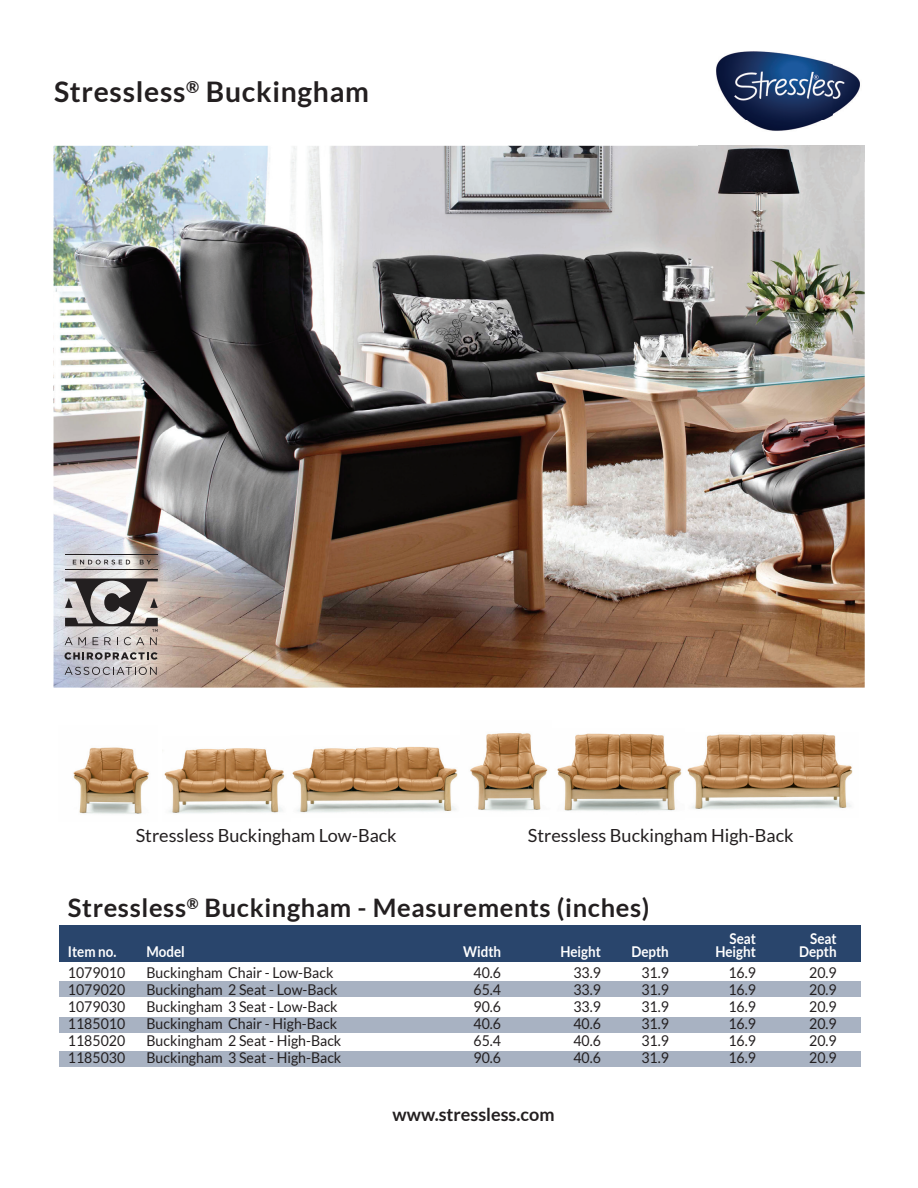
<style>
.page{position:relative;width:918px;height:1188px;background:#fff}
.page>*{position:absolute;margin:0;border:0;box-sizing:border-box;transform-origin:0 0}
.t1{font:700 28.35px "Lato";letter-spacing:.025em;color:#231f20}
.t2{font:700 25.5px "Lato";letter-spacing:.025em;color:#231f20}
.t3{font:18.15px "Lato";color:#231f20}
.t4{font:700 18px "Lato";color:#231f20}
.t5{font:14.85px "Lato";color:#231f20;scale:.95 1}
.t6{font:700 14.85px "Lato";color:#fff;scale:.9 1}
</style>
<div class="page">
<img style="left:54px;top:146px;width:811px;height:542px">
<img style="left:698px;top:51px;width:135px;height:95px">
<img style="left:833px;top:65px;width:32px;height:81px">
<img style="left:698px;top:146px;width:167px;height:16px">
<img style="left:162px;top:748px;width:123px;height:66px">
<img style="left:73px;top:747px;width:76px;height:67px">
<img style="left:292px;top:746px;width:166px;height:67px">
<img style="left:687px;top:734px;width:166px;height:76px">
<img style="left:557px;top:733px;width:125px;height:78px">
<img style="left:470px;top:733px;width:78px;height:78px">
<div style="left:59px;top:1051px;width:802px;height:15px;background:#a8b2c2"></div>
<div style="left:59px;top:981px;width:802px;height:15px;background:#a8b2c2"></div>
<div style="left:59px;top:1017px;width:802px;height:15px;background:#a8b2c2"></div>
<div style="left:59px;top:925px;width:802px;height:37px;background:#29456c"></div>
<hr style="left:65px;top:554px;width:93px;height:1px;background:#231f20">
<hr style="left:65px;top:569px;width:93px;height:1px;background:#231f20">
<svg style="left:73px;top:560px;width:78px;height:5px"></svg>
<svg style="left:65px;top:652px;width:93px;height:8px"></svg>
<svg style="left:65px;top:667px;width:92px;height:8px"></svg>
<svg style="left:65px;top:578px;width:93px;height:67px"></svg>
<h1 class="t1" style="left:54px;top:76px;width:317px">Stressless<sup>®</sup> Buckingham</h1>
<p class="t3" style="left:136px;top:825px;width:263px">Stressless Buckingham Low-Back</p>
<p class="t3" style="left:528px;top:825px;width:267px">Stressless Buckingham High-Back</p>
<h2 class="t2" style="left:68px;top:893px;width:583px">Stressless<sup>®</sup> Buckingham - Measurements (inches)</h2>
<p class="t6" style="left:730px;top:930px;width:31px">Seat</p>
<p class="t6" style="left:810px;top:930px;width:31px">Seat</p>
<p class="t6" style="left:68px;top:943px;width:55px">Item no.</p>
<p class="t6" style="left:146px;top:943px;width:44px">Model</p>
<p class="t6" style="left:463px;top:943px;width:44px">Width</p>
<p class="t6" style="left:560px;top:943px;width:47px">Height</p>
<p class="t6" style="left:631px;top:943px;width:43px">Depth</p>
<p class="t6" style="left:715px;top:943px;width:47px">Height</p>
<p class="t6" style="left:799px;top:943px;width:43px">Depth</p>
<p class="t5" style="left:68px;top:964px;width:62px">1079010</p>
<p class="t5" style="left:146px;top:964px;width:198px">Buckingham Chair - Low-Back</p>
<p class="t5" style="left:474px;top:964px;width:31px">40.6</p>
<p class="t5" style="left:573px;top:964px;width:31px">33.9</p>
<p class="t5" style="left:641px;top:964px;width:31px">31.9</p>
<p class="t5" style="left:728px;top:964px;width:31px">16.9</p>
<p class="t5" style="left:809px;top:964px;width:31px">20.9</p>
<p class="t5" style="left:68px;top:981px;width:62px">1079020</p>
<p class="t5" style="left:146px;top:981px;width:203px">Buckingham 2 Seat - Low-Back</p>
<p class="t5" style="left:474px;top:981px;width:31px">65.4</p>
<p class="t5" style="left:573px;top:981px;width:31px">33.9</p>
<p class="t5" style="left:641px;top:981px;width:31px">31.9</p>
<p class="t5" style="left:728px;top:981px;width:31px">16.9</p>
<p class="t5" style="left:809px;top:981px;width:31px">20.9</p>
<p class="t5" style="left:68px;top:998px;width:62px">1079030</p>
<p class="t5" style="left:146px;top:998px;width:203px">Buckingham 3 Seat - Low-Back</p>
<p class="t5" style="left:474px;top:998px;width:31px">90.6</p>
<p class="t5" style="left:573px;top:998px;width:31px">33.9</p>
<p class="t5" style="left:641px;top:998px;width:31px">31.9</p>
<p class="t5" style="left:728px;top:998px;width:31px">16.9</p>
<p class="t5" style="left:809px;top:998px;width:31px">20.9</p>
<p class="t5" style="left:68px;top:1015px;width:62px">1185010</p>
<p class="t5" style="left:146px;top:1015px;width:202px">Buckingham Chair - High-Back</p>
<p class="t5" style="left:474px;top:1015px;width:31px">40.6</p>
<p class="t5" style="left:573px;top:1015px;width:31px">40.6</p>
<p class="t5" style="left:641px;top:1015px;width:31px">31.9</p>
<p class="t5" style="left:728px;top:1015px;width:31px">16.9</p>
<p class="t5" style="left:809px;top:1015px;width:31px">20.9</p>
<p class="t5" style="left:68px;top:1032px;width:62px">1185020</p>
<p class="t5" style="left:146px;top:1032px;width:207px">Buckingham 2 Seat - High-Back</p>
<p class="t5" style="left:474px;top:1032px;width:31px">65.4</p>
<p class="t5" style="left:573px;top:1032px;width:31px">40.6</p>
<p class="t5" style="left:641px;top:1032px;width:31px">31.9</p>
<p class="t5" style="left:728px;top:1032px;width:31px">16.9</p>
<p class="t5" style="left:809px;top:1032px;width:31px">20.9</p>
<p class="t5" style="left:68px;top:1049px;width:62px">1185030</p>
<p class="t5" style="left:146px;top:1049px;width:207px">Buckingham 3 Seat - High-Back</p>
<p class="t5" style="left:474px;top:1049px;width:31px">90.6</p>
<p class="t5" style="left:573px;top:1049px;width:31px">40.6</p>
<p class="t5" style="left:641px;top:1049px;width:31px">31.9</p>
<p class="t5" style="left:728px;top:1049px;width:31px">16.9</p>
<p class="t5" style="left:809px;top:1049px;width:31px">20.9</p>
<p class="t4" style="left:393px;top:1104px;width:163px">www.stressless.com</p>
</div>
